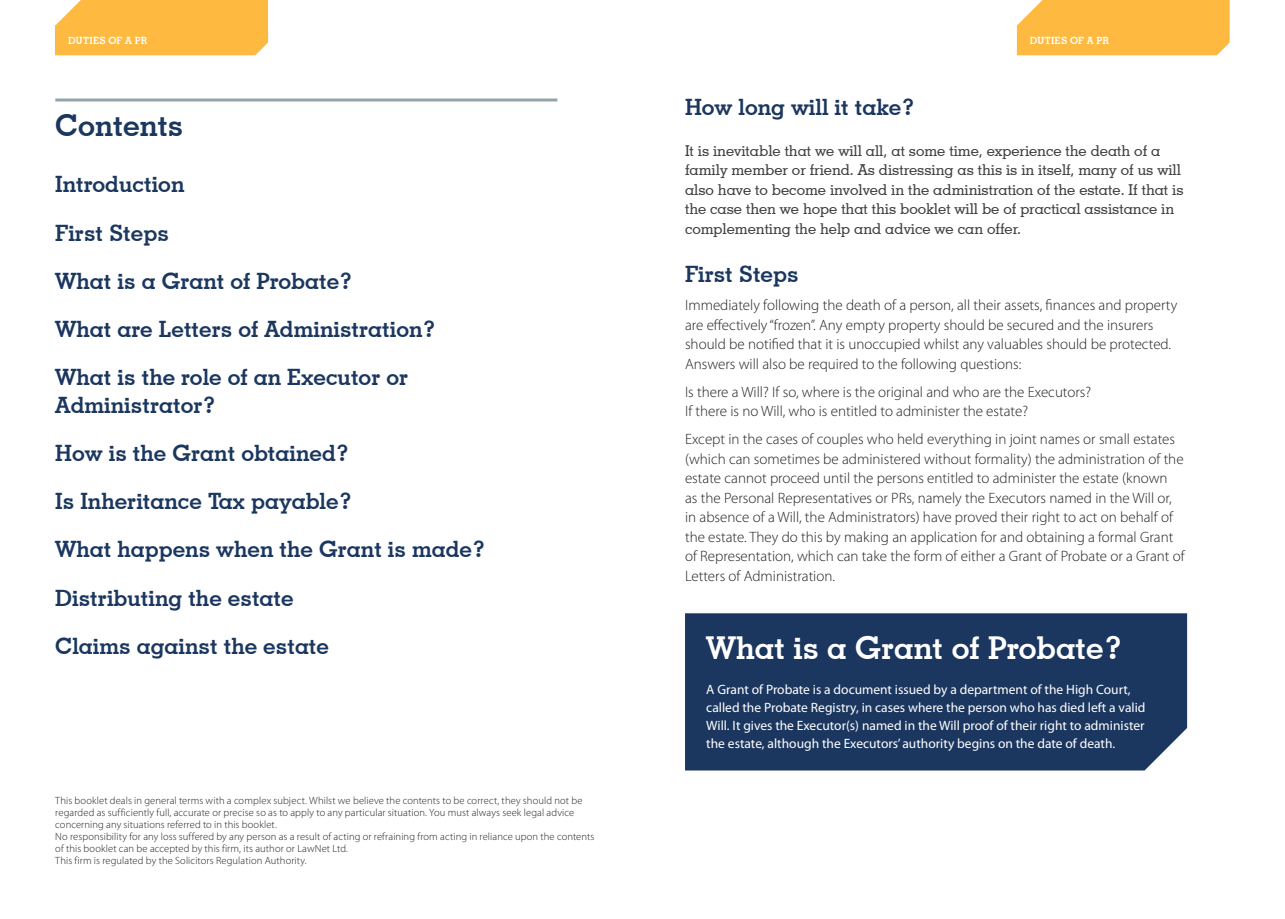
<style>
.page{position:relative;width:1285px;height:919px;background:#fff}
.page>*{position:absolute;margin:0;border:0;box-sizing:border-box;transform-origin:0 0}
.Panel_Headline{font:700 31.5px "Geometric Slab 703 BT";color:#fff}
.Main_Heading{font:700 30px "Geometric Slab 703 BT";color:#1b375f}
.Contents{font:700 22.5px/27px "Geometric Slab 703 BT";color:#1b375f}
.Subheading{font:700 22.5px "Geometric Slab 703 BT";color:#1b375f}
.Bodycopy{font:300 15px/19.5px "Myriad Pro";color:#231f20}
.Contents-2{font:500 15px/19.5px "Geometric Slab 703 BT";color:#3e3e3f}
.Panel_Bodycopy{font:13.5px/18px "Myriad Pro";color:#fff}
.t1{font:300 10.5px/12px "Myriad Pro";letter-spacing:.01em;color:#231f20}
.t2{font:700 10.05px "Geometric Slab 703 BT";letter-spacing:.02em;color:#fff}
</style>
<div class="page">
<div style="left:55px;top:0;width:213px;height:55px;background:#fdb940"></div>
<div style="left:55px;top:26px;width:185px;height:29px;background:#fdb940"></div>
<div style="left:1016px;top:0;width:213px;height:55px;background:#fdb940"></div>
<hr style="left:55px;top:98px;width:502px;height:3px;background:#95a4ac">
<div style="left:685px;top:613px;width:501px;height:157px;background:#1b375f"></div>
<p class="t2" style="left:68px;top:35px;width:81px">DUTIES OF A PR</p>
<p class="t2" style="left:1029px;top:35px;width:81px">DUTIES OF A PR</p>
<p class="Main_Heading" style="left:55px;top:107px;width:130px">Contents</p>
<p class="Contents" style="left:55px;top:171px;width:131px">Introduction</p>
<p class="Contents" style="left:55px;top:219px;width:115px">First Steps</p>
<p class="Contents" style="left:55px;top:267px;width:299px">What is a Grant of Probate?</p>
<p class="Contents" style="left:55px;top:315px;width:382px">What are Letters of Administration?</p>
<p class="Contents" style="left:55px;top:364px;width:354px">What is the role of an Executor or<br>Administrator?</p>
<p class="Contents" style="left:55px;top:439px;width:295px">How is the Grant obtained?</p>
<p class="Contents" style="left:55px;top:487px;width:298px">Is Inheritance Tax payable?</p>
<p class="Contents" style="left:55px;top:535px;width:431px">What happens when the Grant is made?</p>
<p class="Contents" style="left:55px;top:584px;width:240px">Distributing the estate</p>
<p class="Contents" style="left:55px;top:632px;width:275px">Claims against the estate</p>
<p class="t1" style="left:55px;top:794px;width:528px">This booklet deals in general terms with a complex subject. Whilst we believe the contents to be correct, they should not be regarded as sufficiently full, accurate or precise so as to apply to any particular situation. You must always seek legal advice concerning any situations referred to in this booklet.</p>
<p class="t1" style="left:55px;top:830px;width:540px">No responsibility for any loss suffered by any person as a result of acting or refraining from acting in reliance upon the contents of this booklet can be accepted by this firm, its author or LawNet Ltd.</p>
<p class="t1" style="left:55px;top:854px;width:253px">This firm is regulated by the Solicitors Regulation Authority.</p>
<p class="Contents" style="left:685px;top:93px;width:231px">How long will it take?</p>
<p class="Contents-2" style="left:685px;top:140px;width:500px">It is inevitable that we will all, at some time, experience the death of a family member or friend. As distressing as this is in itself, many of us will also have to become involved in the administration of the estate. If that is the case then we hope that this booklet will be of practical assistance in complementing the help and advice we can offer.</p>
<p class="Subheading" style="left:685px;top:260px;width:115px">First Steps</p>
<p class="Bodycopy" style="left:685px;top:295px;width:493px">Immediately following the death of a person, all their assets, finances and property are effectively “frozen”. Any empty property should be secured and the insurers should be notified that it is unoccupied whilst any valuables should be protected.<br>Answers will also be required to the following questions:</p>
<p class="Bodycopy" style="left:685px;top:382px;width:407px">Is there a Will? If so, where is the original and who are the Executors?<br>If there is no Will, who is entitled to administer the estate?</p>
<p class="Bodycopy" style="left:685px;top:429px;width:501px">Except in the cases of couples who held everything in joint names or small estates (which can sometimes be administered without formality) the administration of the estate cannot proceed until the persons entitled to administer the estate (known<br>as the Personal Representatives or PRs, namely the Executors named in the Will or, in absence of a Will, the Administrators) have proved their right to act on behalf of the estate. They do this by making an application for and obtaining a formal Grant of Representation, which can take the form of either a Grant of Probate or a Grant of Letters of Administration.</p>
<p class="Panel_Headline" style="left:706px;top:628px;width:417px">What is a Grant of Probate?</p>
<p class="Panel_Bodycopy" style="left:706px;top:680px;width:440px">A Grant of Probate is a document issued by a department of the High Court, called the Probate Registry, in cases where the person who has died left a valid Will. It gives the Executor(s) named in the Will proof of their right to administer the estate, although the Executors’ authority begins on the date of death.</p>
</div>
